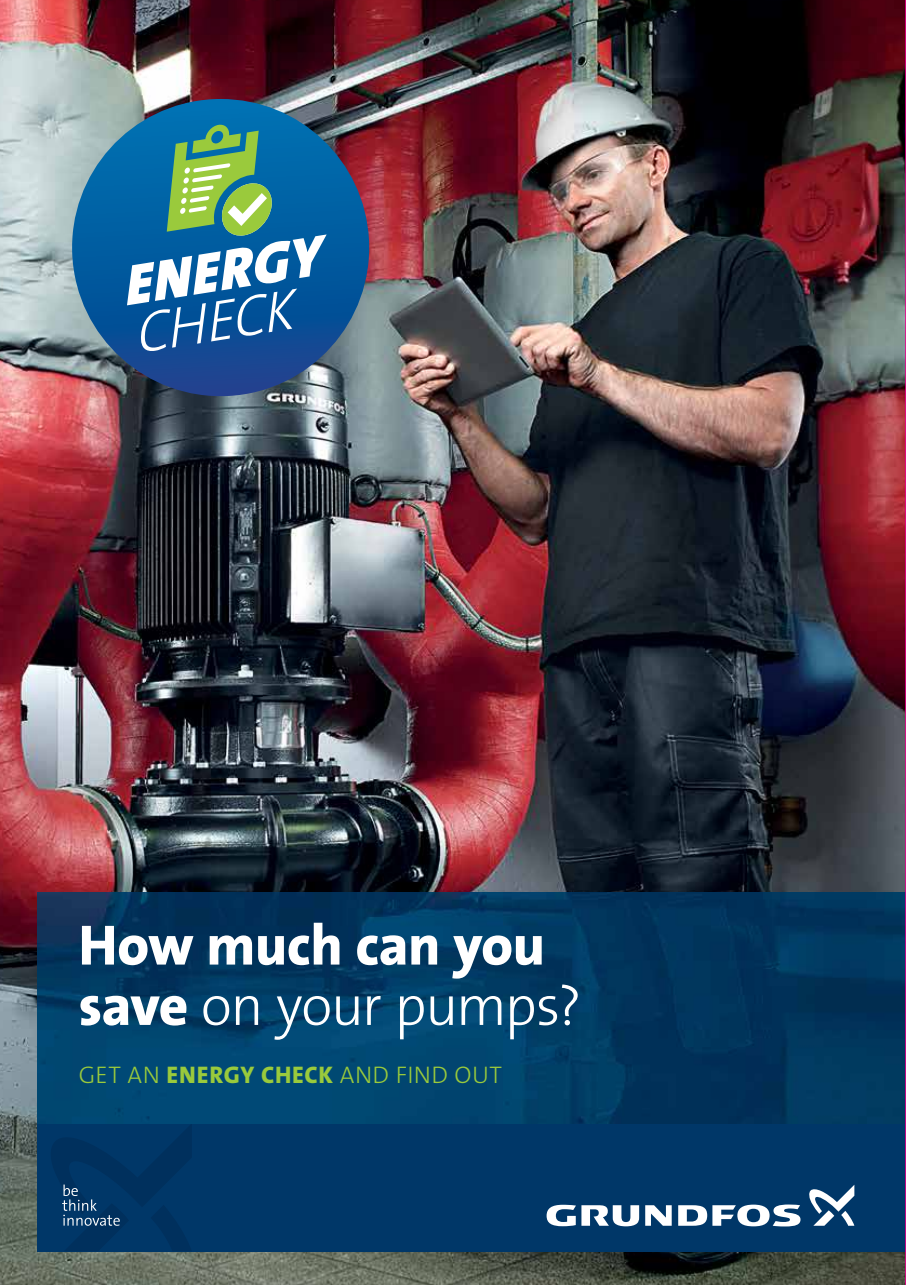
<style>
.page{position:relative;width:906px;height:1285px;background:#fff}
.page>*{position:absolute;margin:0;border:0;box-sizing:border-box;transform-origin:0 0}
.t1{font:57.45px "Grundfos The Sans V2 OT 9 BL Italic";color:#fff}
.t2{font:57.45px "Grundfos The Sans V2 OT 3 L Italic";color:#fff}
.t3{font:57.3px "Grundfos The Sans V2 OT 3 L";letter-spacing:-.025em;color:#fff}
.t4{font:57.3px "Grundfos The Sans V2 OT 8 XB";letter-spacing:-.01em;color:#fff}
.t5{font:24.15px "Grundfos The Sans V2 OT 3 L";letter-spacing:.02em;color:#9aca3c}
.s1{font-family:"Grundfos The Sans V2 OT 8 XB"}
</style>
<div class="page">
<img style="left:0;top:0;width:905px;height:1284px">
<h1 class="t1" style="left:118px;top:250px;width:201px;rotate:-9deg">ENERGY</h1>
<h1 class="t2" style="left:130px;top:297px;width:161px;rotate:-9deg">CHECK</h1>
<h2 class="t4" style="left:78px;top:908px;width:468px">How much can you</h2>
<h2 class="t3" style="left:78px;top:968px;width:504px"><span class="s1">save</span> on your pumps?</h2>
<p class="t5" style="left:79px;top:1059px;width:425px">GET AN <span class="s1">ENERGY CHECK</span> AND FIND OUT</p>
</div>
